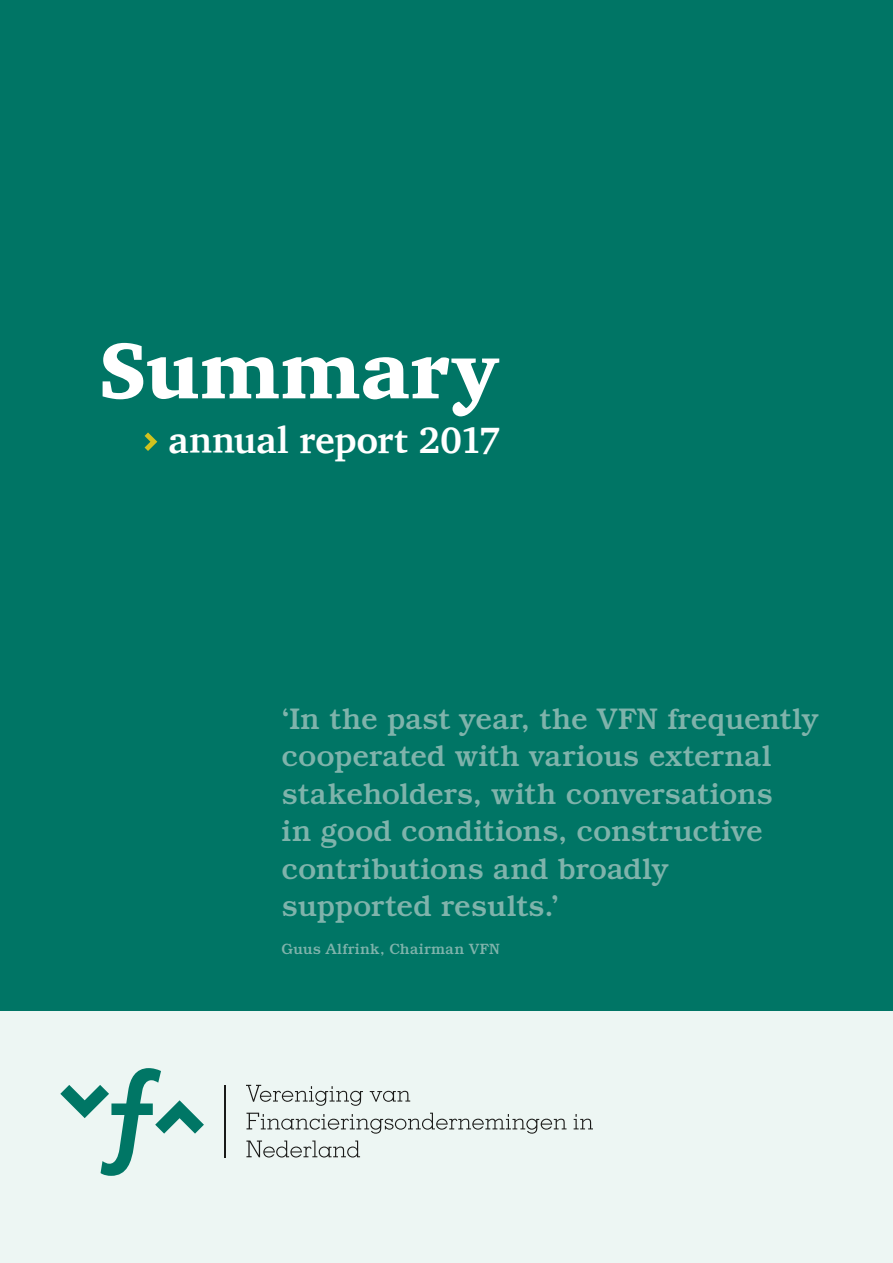
<style>
.page{position:relative;width:893px;height:1263px;background:#edf6f3}
.page>*{position:absolute;margin:0;border:0;box-sizing:border-box;transform-origin:0 0}
.t1{font:900 81px "Charter";color:#fff}
.t2{font:700 37.5px "Charter";letter-spacing:-.005em;color:#fff}
.t3{font:500 30px/37.5px "Bookman Std";letter-spacing:-.005em;color:#7fb3ab}
.t4{font:500 15px "Bookman Std";letter-spacing:.015em;color:#7fb3ab}
</style>
<div class="page">
<div style="left:0;top:0;width:893px;height:1010px;background:#007565"></div>
<svg style="left:60px;top:1068px;width:144px;height:108px"></svg>
<hr style="left:225px;top:1085px;width:1px;height:72px;background:#1a1a18">
<svg style="left:246px;top:1085px;width:117px;height:21px"></svg>
<svg style="left:370px;top:1091px;width:40px;height:11px"></svg>
<svg style="left:246px;top:1113px;width:320px;height:21px"></svg>
<svg style="left:574px;top:1114px;width:19px;height:15px"></svg>
<svg style="left:246px;top:1140px;width:114px;height:17px"></svg>
<svg style="left:145px;top:432px;width:12px;height:19px"></svg>
<h1 class="t1" style="left:98px;top:320px;width:402px">Summary</h1>
<p class="t2" style="left:168px;top:407px;width:334px">annual report 2017</p>
<p class="t3" style="left:282px;top:700px;width:538px">‘In the past year, the VFN frequently cooperated with various external stakeholders, with conversations<br>in good conditions, constructive contributions and broadly supported results.’</p>
<p class="t4" style="left:282px;top:940px;width:220px">Guus Alfrink, Chairman VFN</p>
</div>
